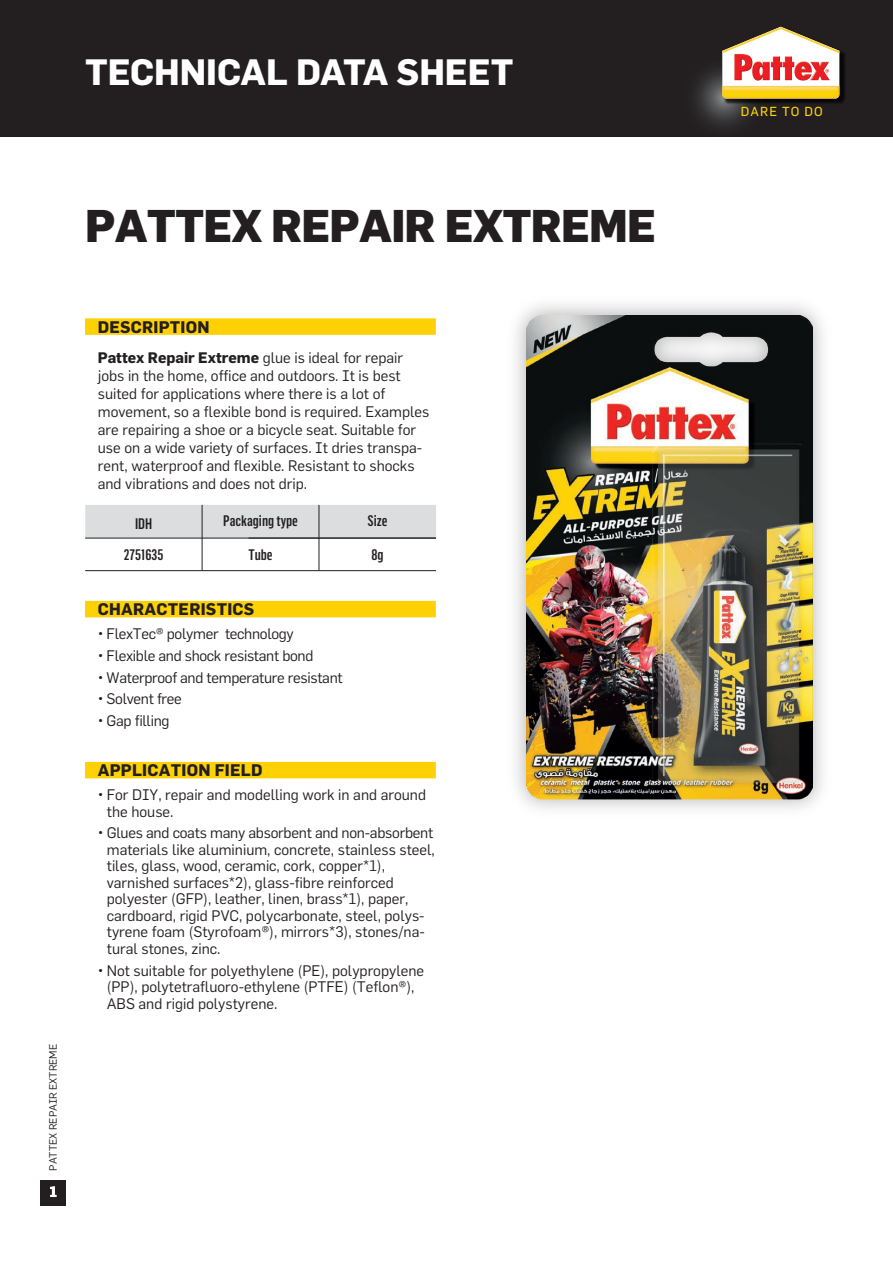
<style>
.page{position:relative;width:893px;height:1263px;background:#fff}
.page>*{position:absolute;margin:0;border:0;box-sizing:border-box;transform-origin:0 0}
.t1{font:800 45px "Flama";letter-spacing:-.02em;color:#231f20}
.t2{font:700 36px "Flama";color:#fff}
.t3{font:700 16.5px "Flama";letter-spacing:.015em;color:#231f20}
.t4{font:15px/16.5px "Flama";color:#231f20}
.t5{font:15px "Flama";letter-spacing:-.02em;color:#231f20}
.t6{font:500 15px/31.2px "Flama Condensed";color:#231f20;text-align:center}
.t7{font:12.9px "Flama Basic";letter-spacing:.085em;color:#fed304}
.t8{font:10.5px "Flama";color:#231f20}
.s1{font-weight:700}
</style>
<div class="page">
<div style="left:0;top:0;width:893px;height:136px;background:#231f20"></div>
<div style="left:85px;top:318px;width:351px;height:17px;background:#fed105"></div>
<div style="left:40px;top:1180px;width:25px;height:25px;background:#231f20"></div>
<svg style="left:50px;top:1186px;width:7px;height:11px"></svg>
<div style="left:85px;top:762px;width:351px;height:16px;background:#fed105"></div>
<div style="left:85px;top:505px;width:351px;height:33px;background:#dcdddf"></div>
<hr style="left:85px;top:538px;width:351px;height:1px;background:#231f20">
<hr style="left:85px;top:570px;width:351px;height:1px;background:#231f20">
<hr style="left:202px;top:505px;width:1px;height:66px;background:#231f20">
<hr style="left:319px;top:505px;width:1px;height:66px;background:#231f20">
<svg style="left:695px;top:68px;width:57px;height:59px"></svg>
<img style="left:723px;top:50px;width:122px;height:56px">
<svg style="left:722px;top:27px;width:117px;height:72px"></svg>
<div style="left:85px;top:601px;width:351px;height:16px;background:#fed105"></div>
<img style="left:515px;top:304px;width:308px;height:499px">
<img style="left:526px;top:315px;width:286px;height:494px">
<h2 class="t2" style="left:85px;top:46px;width:430px">TECHNICAL DATA SHEET</h2>
<h1 class="t1" style="left:85px;top:198px;width:573px">PATTEX REPAIR EXTREME</h1>
<p class="t8" style="left:47px;top:1171px;width:128px;rotate:-90deg">PATTEX REPAIR EXTREME</p>
<p class="t3" style="left:98px;top:315px;width:113px">DESCRIPTION</p>
<p class="t4" style="left:98px;top:348px;width:333px;line-height:18px"><span class="s1">Pattex Repair Extreme</span> glue is ideal for repair jobs in the home, office and outdoors. It is best suited for applications where there is a lot of movement, so a flexible bond is required. Examples are repairing a shoe or a bicycle seat. Suitable for use on a wide variety of surfaces. It dries transpa&shy;rent, waterproof and flexible. Resistant to shocks and vibrations and does not drip.</p>
<p class="t6" style="left:124px;top:507px;width:41px">IDH<br>2751635</p>
<p class="t6" style="left:223px;top:504px;width:76px">Packaging type</p>
<p class="t6" style="left:248px;top:538px;width:26px">Tube</p>
<p class="t3" style="left:98px;top:597px;width:158px">CHARACTERISTICS</p>
<p class="t5" style="left:98px;top:625px;width:198px">• FlexTec® polymer technology</p>
<p class="t5" style="left:98px;top:647px;width:217px">• Flexible and shock resistant bond</p>
<p class="t5" style="left:98px;top:668px;width:246px">• Waterproof and temperature resistant</p>
<p class="t5" style="left:98px;top:690px;width:86px">• Solvent free</p>
<p class="t5" style="left:98px;top:712px;width:73px">• Gap filling</p>
<p class="t6" style="left:367px;top:504px;width:21px">Size</p>
<p class="t6" style="left:371px;top:538px;width:14px">8g</p>
<p class="t3" style="left:98px;top:758px;width:166px">APPLICATION FIELD</p>
<p class="t4" style="left:107px;top:786px;width:321px;text-indent:-9px">• For DIY, repair and modelling work in and around the house.</p>
<p class="t4" style="left:107px;top:824px;width:330px;text-indent:-9px">• Glues and coats many absorbent and non-absorbent materials like aluminium, concrete, stainless steel, tiles, glass, wood, ceramic, cork, copper*1), varnished surfaces*2), glass-fibre reinforced polyester (GFP), leather, linen, brass*1), paper, cardboard, rigid PVC, polycarbonate, steel, polys&shy;tyrene foam (Styrofoam®), mirrors*3), stones/na&shy;tural stones, zinc.</p>
<p class="t4" style="left:107px;top:962px;width:319px;text-indent:-9px">• Not suitable for polyethylene (PE), polypropylene (PP), polytetrafluoro-ethylene (PTFE) (Teflon®),<br>ABS and rigid polystyrene.</p>
<p class="t7" style="left:741px;top:104px;width:83px">DARE TO DO</p>
</div>
